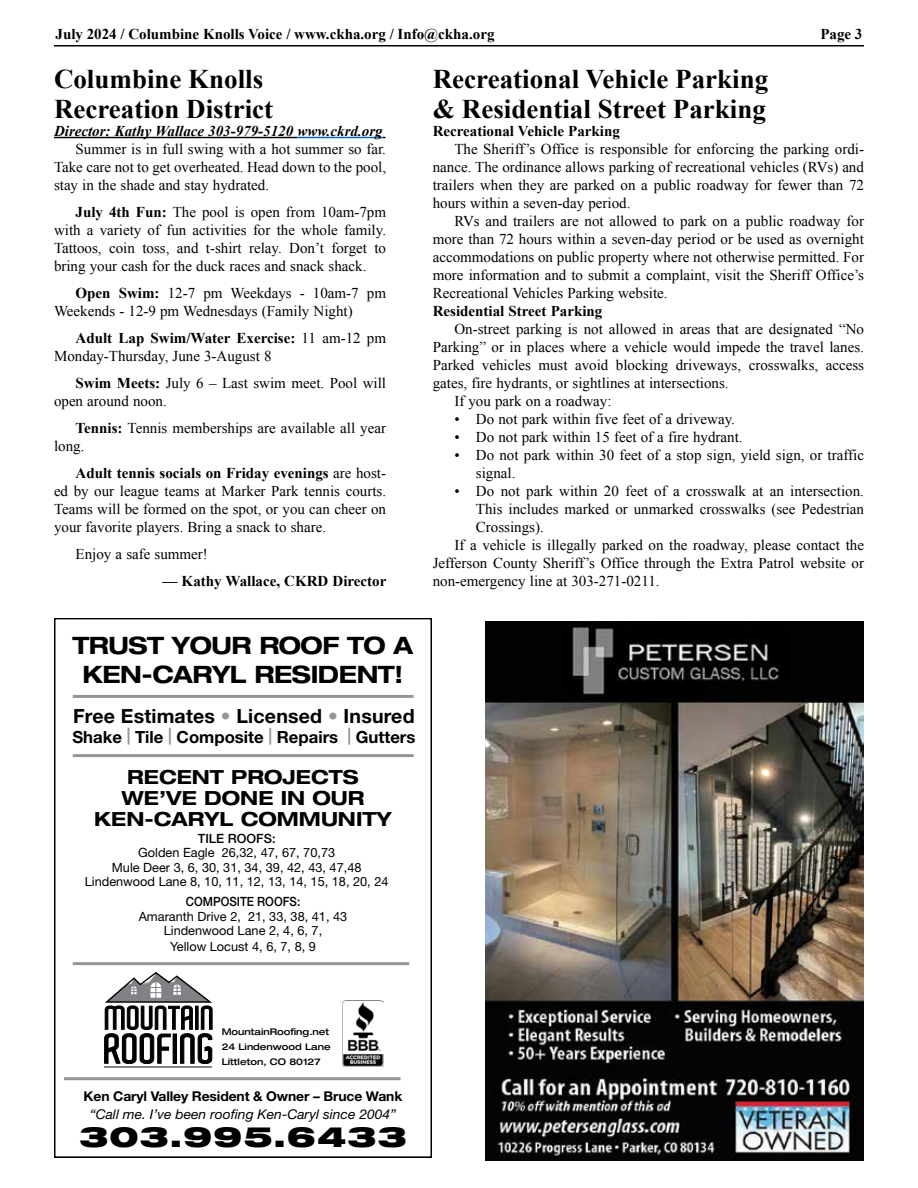
<style>
.page{position:relative;width:918px;height:1188px;background:#fff}
.page>*{position:absolute;margin:0;border:0;box-sizing:border-box;transform-origin:0 0}
.t1{font:900 expanded 28.05px "Helvetica Neue LT Std";letter-spacing:.03em;color:#000;scale:1.08 1}
.t2{font:700 27px/30px "Times New Roman";color:#000}
.t3{font:700 expanded 24px/28.5px "Helvetica Neue LT Std";letter-spacing:-.02em;color:#000;text-align:center}
.t4{font:700 expanded 19.5px/21px "Helvetica Neue LT Std";color:#000;text-align:center}
.t5{font:700 19.5px "Helvetica Neue LT Std";letter-spacing:.01em;color:#000}
.t6{font:700 16.8px "Helvetica Neue LT Std";color:#000}
.t7{font:15px/18px "Times New Roman";color:#000;text-align:justify}
.t8{font:700 15px "Times New Roman";color:#000}
.t9{font:italic 700 15px "Times New Roman";color:#000}
.t10{font:italic 13.5px "Helvetica Neue LT Std";color:#000}
.t11{font:700 13.5px "Helvetica Neue LT Std";letter-spacing:-.01em;color:#000}
.t12{font:12.75px/14.2px "Helvetica Neue LT Std";color:#000;text-align:center}
.t13{font:500 12.75px "Helvetica Neue LT Std";color:#000;scale:.9 1}
.t14{font:500 12.75px "Helvetica Neue LT Std";color:#000}
.t15{font:500 expanded 9.15px/15px "Helvetica Neue LT Std";color:#000}
.s1{font-weight:700}
.s2{color:#939598}
</style>
<div class="page">
<hr style="left:54px;top:45px;width:810px;height:1px;background:#000">
<img style="left:485px;top:621px;width:378px;height:540px">
<svg style="left:54px;top:618px;width:378px;height:540px"></svg>
<hr style="left:54px;top:137px;width:243px;height:1px;background:#000">
<hr style="left:297px;top:137px;width:86px;height:1px;background:#0563c1">
<p class="t8" style="left:56px;top:23px;width:441px">July 2024 / Columbine Knolls Voice / www.ckha.org / Info@ckha.org</p>
<p class="t8" style="left:820px;top:23px;width:44px">Page 3</p>
<h2 class="t2" style="left:54px;top:63px;width:221px">Columbine Knolls<br>Recreation District</h2>
<p class="t9" style="left:54px;top:120px;width:330px">Director: Kathy Wallace 303-979-5120 www.ckrd.org</p>
<p class="t7" style="left:54px;top:140px;width:334px;text-indent:22px">Summer is in full swing with a hot summer so far.<br>Take care not to get overheated. Head down to the pool, stay in the shade and stay hydrated.</p>
<p class="t7" style="left:54px;top:203px;width:334px;text-indent:22px"><span class="s1">July 4th Fun:</span> The pool is open from 10am-7pm with a variety of fun activities for the whole family.<br>Tattoos, coin toss, and t-shirt relay. Don’t forget to bring your cash for the duck races and snack shack.</p>
<p class="t7" style="left:54px;top:284px;width:334px;text-indent:22px"><span class="s1">Open Swim:</span> 12-7 pm Weekdays - 10am-7 pm<br>Weekends - 12-9 pm Wednesdays (Family Night)</p>
<p class="t7" style="left:54px;top:329px;width:334px;text-indent:22px"><span class="s1">Adult Lap Swim/Water Exercise:</span> 11 am-12 pm<br>Monday-Thursday, June 3-August 8</p>
<p class="t7" style="left:54px;top:374px;width:334px;text-indent:22px"><span class="s1">Swim Meets:</span> July 6 – Last swim meet. Pool will open around noon.</p>
<p class="t7" style="left:54px;top:419px;width:334px;text-indent:22px"><span class="s1">Tennis:</span> Tennis memberships are available all year long.</p>
<p class="t7" style="left:54px;top:464px;width:334px;text-indent:22px"><span class="s1">Adult tennis socials on Friday evenings</span> are host&shy;ed by our league teams at Marker Park tennis courts.<br>Teams will be formed on the spot, or you can cheer on your favorite players. Bring a snack to share.</p>
<p class="t7" style="left:76px;top:545px;width:134px">Enjoy a safe summer!</p>
<p class="t8" style="left:163px;top:570px;width:225px">— Kathy Wallace, CKRD Director</p>
<h2 class="t2" style="left:433px;top:63px;width:337px">Recreational Vehicle Parking &amp; Residential Street Parking</h2>
<p class="t8" style="left:433px;top:120px;width:189px">Recreational Vehicle Parking</p>
<p class="t7" style="left:433px;top:140px;width:433px;text-indent:22px">The Sheriff’s Office is responsible for enforcing the parking ordi&shy;nance. The ordinance allows parking of recreational vehicles (RVs) and trailers when they are parked on a public roadway for fewer than 72 hours within a seven-day period.</p>
<p class="t7" style="left:433px;top:212px;width:433px;text-indent:22px">RVs and trailers are not allowed to park on a public roadway for more than 72 hours within a seven-day period or be used as overnight accommodations on public property where not otherwise permitted. For more information and to submit a complaint, visit the Sheriff Office’s Recreational Vehicles Parking website.</p>
<p class="t8" style="left:433px;top:300px;width:171px">Residential Street Parking</p>
<p class="t7" style="left:454px;top:320px;width:411px">On-street parking is not allowed in areas that are designated “No</p>
<p class="t7" style="left:433px;top:338px;width:433px">Parking” or in places where a vehicle would impede the travel lanes.</p>
<p class="t7" style="left:433px;top:356px;width:433px">Parked vehicles must avoid blocking driveways, crosswalks, access</p>
<p class="t7" style="left:433px;top:374px;width:297px">gates, fire hydrants, or sightlines at intersections.</p>
<p class="t7" style="left:454px;top:392px;width:159px">If you park on a roadway:</p>
<p class="t7" style="left:454px;top:410px;width:282px">• Do not park within five feet of a driveway.</p>
<p class="t7" style="left:454px;top:428px;width:290px">• Do not park within 15 feet of a fire hydrant.</p>
<p class="t7" style="left:476px;top:446px;width:390px;text-indent:-22px">• Do not park within 30 feet of a stop sign, yield sign, or traffic signal.</p>
<p class="t7" style="left:454px;top:482px;width:411px">• Do not park within 20 feet of a crosswalk at an intersection.</p>
<p class="t7" style="left:476px;top:500px;width:390px">This includes marked or unmarked crosswalks (see Pedestrian</p>
<p class="t7" style="left:476px;top:518px;width:69px">Crossings).</p>
<p class="t7" style="left:454px;top:536px;width:411px">If a vehicle is illegally parked on the roadway, please contact the</p>
<p class="t7" style="left:433px;top:554px;width:433px">Jefferson County Sheriff’s Office through the Extra Patrol website or</p>
<p class="t7" style="left:433px;top:572px;width:228px">non-emergency line at 303-271-0211.</p>
<h3 class="t3" style="left:72px;top:631px;width:342px">TRUST YOUR ROOF TO A<br>KEN-CARYL RESIDENT!</h3>
<h3 class="t5" style="left:73px;top:704px;width:343px">Free Estimates <span class="s2">•</span> Licensed <span class="s2">•</span> Insured</h3>
<p class="t6" style="left:72px;top:727px;width:345px">Shake <sup>|</sup> Tile <sup>|</sup> Composite <sup>|</sup> Repairs <sup>|</sup> Gutters</p>
<h3 class="t4" style="left:94px;top:766px;width:299px">RECENT PROJECTS<br>WE’VE DONE IN OUR<br>KEN-CARYL COMMUNITY</h3>
<p class="t14" style="left:198px;top:831px;width:79px">TILE ROOFS:</p>
<p class="t12" style="left:85px;top:846px;width:305px">Golden Eagle 26,32, 47, 67, 70,73<br>Mule Deer 3, 6, 30, 31, 34, 39, 42, 43, 47,48<br>Lindenwood Lane 8, 10, 11, 12, 13, 14, 15, 18, 20, 24</p>
<p class="t13" style="left:186px;top:894px;width:129px">COMPOSITE ROOFS:</p>
<p class="t12" style="left:139px;top:909px;width:210px">Amaranth Drive 2, 21, 33, 38, 41, 43<br>Lindenwood Lane 2, 4, 6, 7,</p>
<p class="t12" style="left:170px;top:939px;width:147px">Yellow Locust 4, 6, 7, 8, 9</p>
<p class="t15" style="left:222px;top:1024px;width:110px">MountainRoofing.net<br>24 Lindenwood Lane<br>Littleton, CO 80127</p>
<p class="t11" style="left:84px;top:1088px;width:320px">Ken Caryl Valley Resident &amp; Owner – Bruce Wank</p>
<p class="t10" style="left:90px;top:1106px;width:308px">“Call me. I’ve been roofing Ken-Caryl since 2004”</p>
<h1 class="t1" style="left:79px;top:1119px;width:305px">303.995.6433</h1>
</div>
